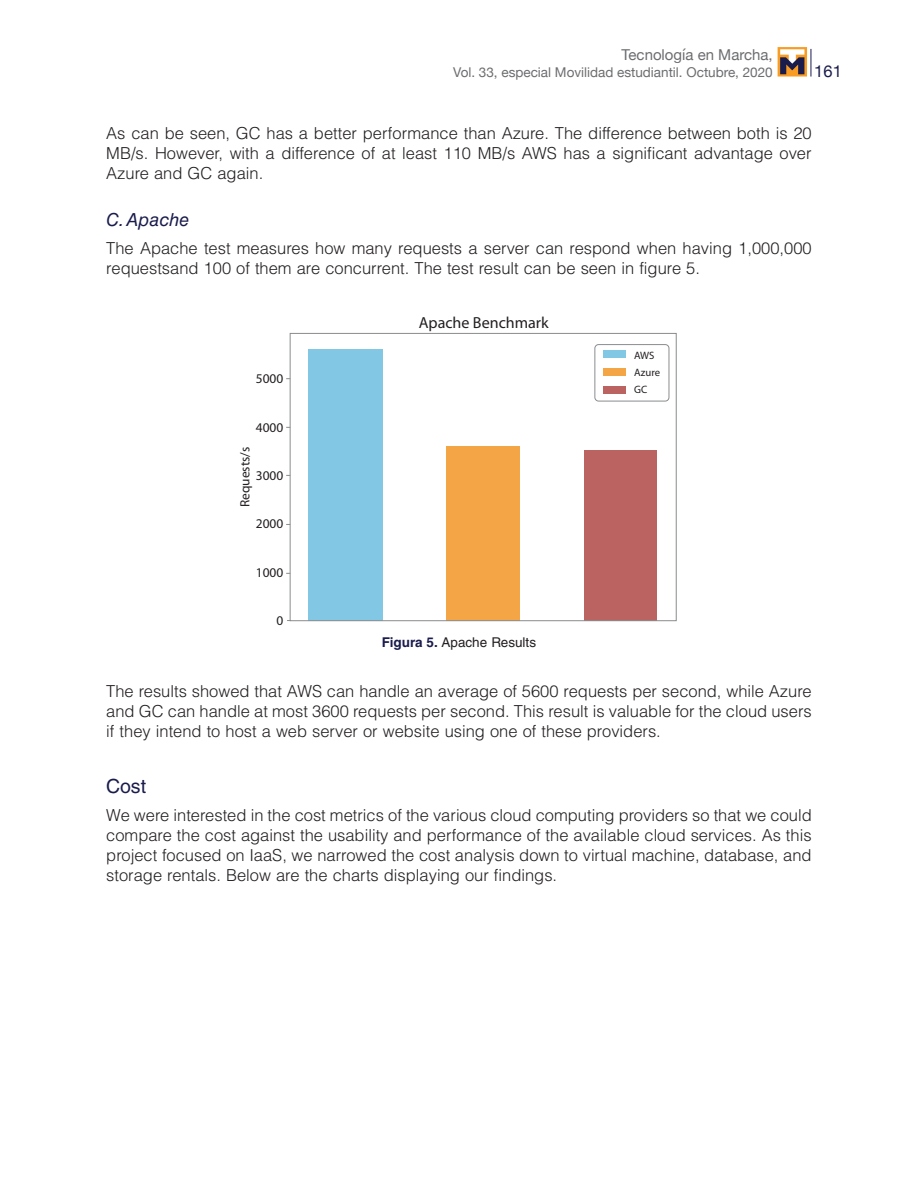
<style>
.page{position:relative;width:918px;height:1188px;background:#fff}
.page>*{position:absolute;margin:0;border:0;box-sizing:border-box;transform-origin:0 0}
.t1{font:19.5px "Helvetica LT Std";color:#1a1c4c}
.t2{font:italic 18px "Helvetica LT Std";color:#1a1c4c}
.t3{font:300 16.5px/19.8px "Helvetica LT Std";color:#231f20;text-align:justify}
.t4{font:16.5px "Helvetica Neue";color:#1a1c4c}
.t5{font:16.05px "Myriad Pro";color:#231f20}
.t6{font:15px "Helvetica Neue";color:#6c6d70}
.t7{font:13.5px "Helvetica Neue";color:#6c6d70}
.t8{font:13.5px "Helvetica LT Std";color:#231f20}
.t9{font:13.35px "Myriad Pro";color:#231f20}
.t10{font:10.65px/17.2px "Myriad Pro";color:#231f20}
.s1{font-weight:700;color:#1a1c4c}
</style>
<div class="page">
<svg style="left:811px;top:49px;width:1px;height:28px"></svg>
<svg style="left:778px;top:47px;width:29px;height:30px"></svg>
<svg style="left:780px;top:49px;width:24px;height:25px"></svg>
<div style="left:594px;top:344px;width:75px;height:58px;border:1px solid #8a8c8f;border-radius:4px"></div>
<div style="left:604px;top:350px;width:22px;height:8px;background:#82c8e5"></div>
<div style="left:604px;top:368px;width:22px;height:8px;background:#f4a646"></div>
<div style="left:604px;top:386px;width:22px;height:7px;background:#ba6361"></div>
<div style="left:308px;top:349px;width:75px;height:272px;background:#82c8e5"></div>
<div style="left:446px;top:447px;width:74px;height:174px;background:#f4a646"></div>
<div style="left:584px;top:450px;width:73px;height:171px;background:#ba6361"></div>
<div style="left:290px;top:333px;width:387px;height:288px;border:1px solid #8a8c8f"></div>
<p class="t6" style="left:622px;top:44px;width:153px">Tecnología en Marcha,</p>
<p class="t7" style="left:453px;top:62px;width:321px">Vol. 33, especial Movilidad estudiantil. Octubre, 2020</p>
<p class="t4" style="left:814px;top:59px;width:29px">161</p>
<p class="t3" style="left:106px;top:123px;width:707px">As can be seen, GC has a better performance than Azure. The difference between both is 20<br>MB/s. However, with a difference of at least 110 MB/s AWS has a significant advantage over Azure and GC again.</p>
<p class="t2" style="left:106px;top:209px;width:85px">C. Apache</p>
<p class="t3" style="left:106px;top:239px;width:707px">The Apache test measures how many requests a server can respond when having 1,000,000 requestsand 100 of them are concurrent. The test result can be seen in figure 5.</p>
<p class="t9" style="left:256px;top:371px;width:29px">5000</p>
<p class="t9" style="left:256px;top:420px;width:29px">4000</p>
<p class="t9" style="left:256px;top:469px;width:29px">3000</p>
<p class="t9" style="left:256px;top:517px;width:29px">2000</p>
<p class="t9" style="left:256px;top:565px;width:29px">1000</p>
<p class="t9" style="left:276px;top:613px;width:8px">0</p>
<p class="t9" style="left:238px;top:507px;width:62px;rotate:-90deg">Requests/s</p>
<p class="t5" style="left:419px;top:314px;width:132px">Apache Benchmark</p>
<p class="t10" style="left:634px;top:347px;width:27px">AWS<br>Azure<br>GC</p>
<p class="t8" style="left:382px;top:635px;width:156px"><span class="s1">Figura 5.</span> Apache Results</p>
<p class="t3" style="left:106px;top:681px;width:707px">The results showed that AWS can handle an average of 5600 requests per second, while Azure and GC can handle at most 3600 requests per second. This result is valuable for the cloud users if they intend to host a web server or website using one of these providers.</p>
<p class="t1" style="left:106px;top:775px;width:41px">Cost</p>
<p class="t3" style="left:106px;top:806px;width:707px">We were interested in the cost metrics of the various cloud computing providers so that we could compare the cost against the usability and performance of the available cloud services. As this project focused on IaaS, we narrowed the cost analysis down to virtual machine, database, and storage rentals. Below are the charts displaying our findings.</p>
</div>
